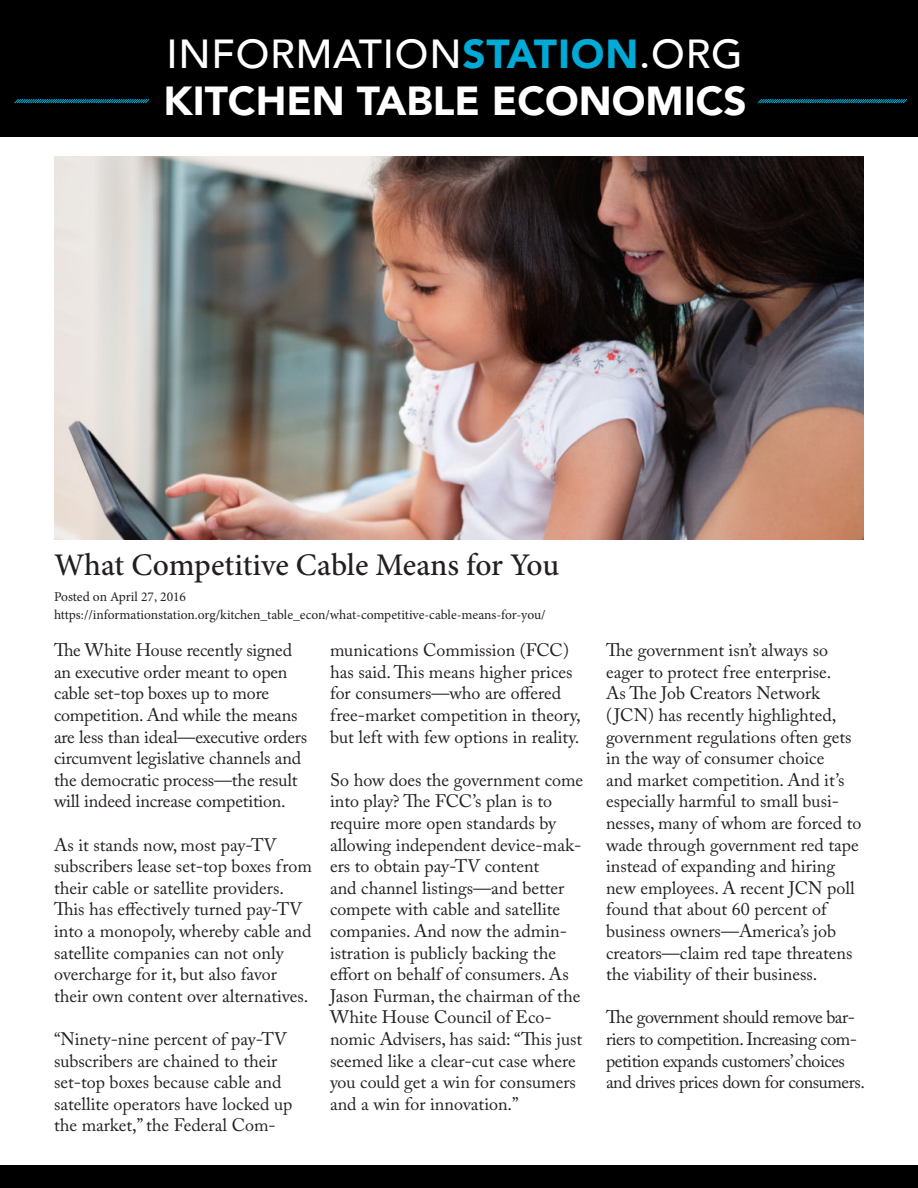
<style>
.page{position:relative;width:918px;height:1188px;background:#fff}
.page>*{position:absolute;margin:0;border:0;box-sizing:border-box;transform-origin:0 0}
.t1{font:500 40.5px "Avenir";letter-spacing:.02em;color:#fff}
.t2{font:900 40.5px "Avenir";color:#fff}
.t3{font:500 31.5px "Minion Pro";letter-spacing:-.005em;color:#231f20}
.t4{font:18px/21.6px "Adobe Caslon Pro";color:#231f20}
.t5{font:18px/21.6px "Adobe Caslon Pro";letter-spacing:-.025em;color:#231f20}
.t6{font:13.5px "Minion Pro";letter-spacing:-.005em;color:#231f20}
.s1{font-weight:900;color:#00aad6}
</style>
<div class="page">
<div style="left:0;top:0;width:918px;height:137px;background:#000"></div>
<svg style="left:14px;top:99px;width:136px;height:5px"></svg>
<svg style="left:757px;top:99px;width:151px;height:5px"></svg>
<div style="left:0;top:1166px;width:918px;height:22px;background:#000"></div>
<img style="left:54px;top:156px;width:810px;height:384px">
<p class="t1" style="left:166px;top:19px;width:578px">INFORMATION<span class="s1">STATION</span>.ORG</p>
<p class="t2" style="left:164px;top:66px;width:585px">KITCHEN TABLE ECONOMICS</p>
<p class="t3" style="left:54px;top:544px;width:507px">What Competitive Cable Means for You</p>
<p class="t6" style="left:54px;top:587px;width:134px">Posted on April 27, 2016</p>
<p class="t6" style="left:54px;top:605px;width:493px">https://informationstation.org/kitchen_table_econ/what-competitive-cable-means-for-you/</p>
<p class="t4" style="left:54px;top:639px;width:255px">The White House recently signed an executive order meant to open cable set-top boxes up to more competition. And while the means are less than ideal—executive orders circumvent legislative channels and the democratic process—the result will indeed increase competition.</p>
<p class="t4" style="left:54px;top:834px;width:259px">As it stands now, most pay-TV subscribers lease set-top boxes from their cable or satellite providers.<br>This has effectively turned pay-TV into a monopoly, whereby cable and satellite companies can not only overcharge for it, but also favor their own content over alternatives.</p>
<p class="t4" style="left:54px;top:1028px;width:240px">“Ninety-nine percent of pay-TV subscribers are chained to their set-top boxes because cable and satellite operators have locked up the market,” the Federal Com-</p>
<p class="t4" style="left:330px;top:639px;width:252px">munications Commission (FCC) has said. This means higher prices for consumers—who are offered free-market competition in theory, but left with few options in reality.</p>
<p class="t4" style="left:330px;top:769px;width:255px">So how does the government come into play? The FCC’s plan is to require more open standards by allowing independent device-mak&shy;ers to obtain pay-TV content<br>and channel listings—and better compete with cable and satellite companies. And now the admin&shy;istration is publicly backing the effort on behalf of consumers. As<br>Jason Furman, the chairman of the<br>White House Council of Eco&shy;nomic Advisers, has said: “This just seemed like a clear-cut case where you could get a win for consumers and a win for innovation.”</p>
<p class="t4" style="left:606px;top:639px;width:257px">The government isn’t always so eager to protect free enterprise.<br>As The Job Creators Network<br>( JCN) has recently highlighted, government regulations often gets in the way of consumer choice<br>and market competition. And it’s especially harmful to small busi&shy;nesses, many of whom are forced to wade through government red tape instead of expanding and hiring new employees. A recent JCN poll found that about 60 percent of business owners—America’s job creators—claim red tape threatens the viability of their business.</p>
<p class="t5" style="left:606px;top:1006px;width:261px">The government should remove bar&shy;riers to competition. Increasing com&shy;petition expands customers’ choices and drives prices down for consumers.</p>
</div>
